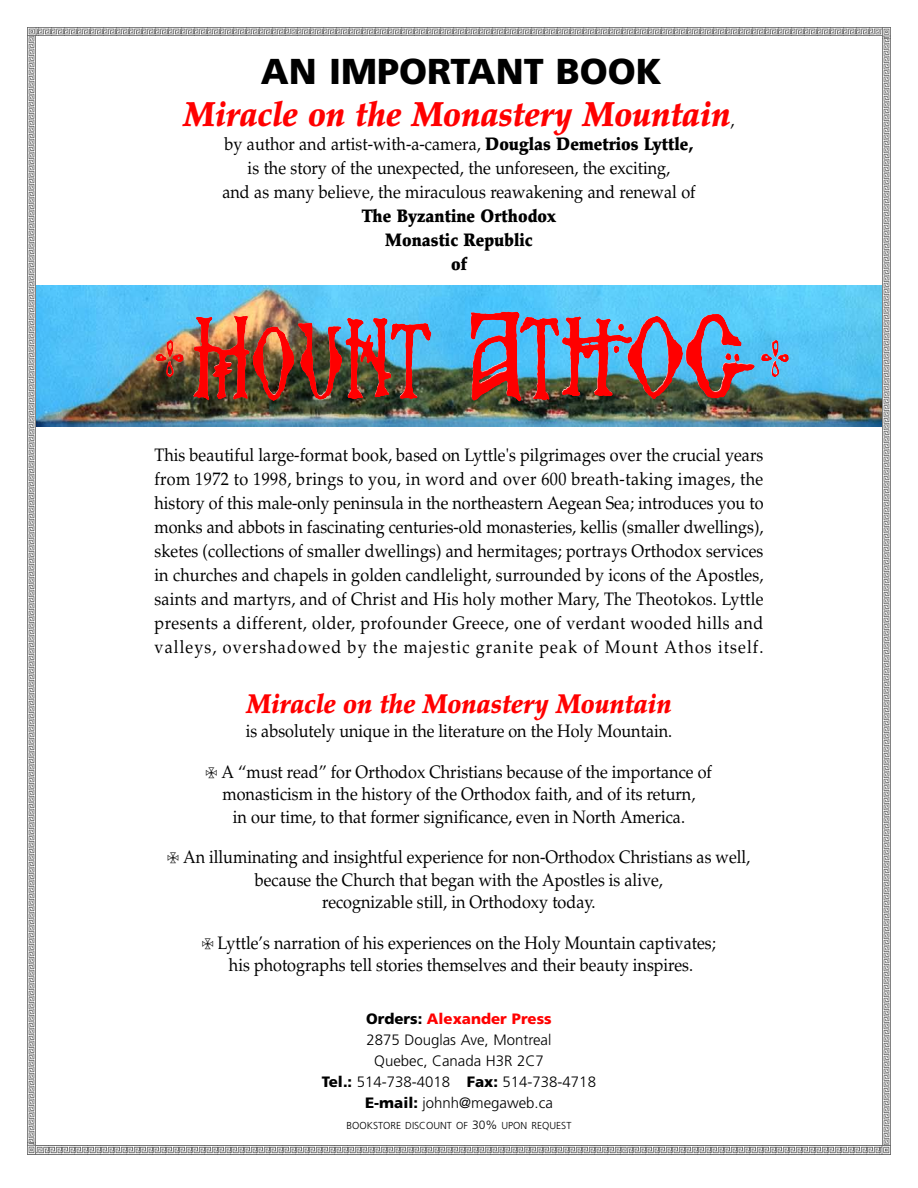
<style>
.page{position:relative;width:918px;height:1188px;background:#fff}
.page>*{position:absolute;margin:0;border:0;box-sizing:border-box;transform-origin:0 0}
.t1{font:900 36px "Frutiger";color:#000}
.t2{font:italic 900 34.5px "Palatino";color:#f00;scale:.9 1}
.t3{font:italic 900 27px "Palatino";color:#f00;scale:.9 1}
.t4{font:18px/24px "Palatino";color:#000;text-align:center;scale:.9 1}
.t5{font:900 18px/24px "Palatino";color:#000;text-align:center;scale:.9 1}
.t6{font:300 15px/21px "Frutiger";color:#000;text-align:center}
.t7{font:300 10.2px "Frutiger";color:#000}
.s1{font-weight:400;font-style:normal;font-size:18px;color:#000}
.s2{font-weight:900}
.s3{font-weight:900;color:#f00}
.s4{font-size:12px}
</style>
<div class="page">
<img style="left:37px;top:286px;width:844px;height:141px">
<img style="left:470px;top:311px;width:285px;height:91px">
<svg style="left:27px;top:27px;width:864px;height:11px"></svg>
<img style="left:882px;top:38px;width:9px;height:1105px">
<svg style="left:27px;top:1143px;width:864px;height:11px"></svg>
<img style="left:27px;top:36px;width:9px;height:1107px">
<h1 class="t1" style="left:261px;top:57px;width:402px">AN IMPORTANT BOOK</h1>
<h2 class="t2" style="left:183px;top:101px;width:614px">Miracle on the Monastery Mountain<span class="s1">,</span></h2>
<p class="t4" style="left:222px;top:134px;width:527px">by author and artist-with-a-camera, <span class="s2">Douglas Demetrios Lyttle, </span>is the story of the unexpected, the unforeseen, the exciting,<br>and as many believe, the miraculous reawakening and renewal of</p>
<p class="t5" style="left:362px;top:206px;width:218px">The Byzantine Orthodox<br>Monastic Republic<br>of</p>
<p class="t4" style="left:154px;top:445px;width:678px;text-align:justify">This beautiful large-format book, based on Lyttle's pilgrimages over the crucial years from 1972 to 1998, brings to you, in word and over 600 breath-taking images, the history of this male-only peninsula in the northeastern Aegean Sea; introduces you to monks and abbots in fascinating centuries-old monasteries, kellis (smaller dwellings), sketes (collections of smaller dwellings) and hermitages; portrays Orthodox services in churches and chapels in golden candlelight, surrounded by icons of the Apostles, saints and martyrs, and of Christ and His holy mother Mary, The Theotokos. Lyttle presents a different, older, profounder Greece, one of verdant wooded hills and valleys, overshadowed by the majestic granite peak of Mount Athos itself.</p>
<h3 class="t3" style="left:246px;top:693px;width:474px">Miracle on the Monastery Mountain</h3>
<p class="t4" style="left:246px;top:721px;width:476px">is absolutely unique in the literature on the Holy Mountain.</p>
<p class="t4" style="left:221px;top:762px;width:547px">A “must read” for Orthodox Christians because of the importance of</p>
<p class="t4" style="left:223px;top:784px;width:527px">monasticism in the history of the Orthodox faith, and of its return,</p>
<p class="t4" style="left:233px;top:807px;width:504px">in our time, to that former significance, even in North America.</p>
<p class="t4" style="left:183px;top:847px;width:632px">An illuminating and insightful experience for non-Orthodox Christians as well,</p>
<p class="t4" style="left:255px;top:870px;width:455px">because the Church that began with the Apostles is alive,</p>
<p class="t4" style="left:322px;top:892px;width:305px">recognizable still, in Orthodoxy today.</p>
<p class="t4" style="left:229px;top:933px;width:543px;line-height:22.5px;text-align:left;text-indent:-11px">Lyttle’s narration of his experiences on the Holy Mountain captivates; his photographs tell stories themselves and their beauty inspires.</p>
<p class="t6" style="left:322px;top:1009px;width:276px"><span class="s2">Orders:</span> <span class="s3">Alexander Press<br></span>2875 Douglas Ave, Montreal<br>Quebec, Canada H3R 2C7<br><span class="s2">Tel.:</span> 514-738-4018 <span class="s2">Fax:</span> 514-738-4718<br><span class="s2">E-mail:</span> johnh@megaweb.ca</p>
<p class="t7" style="left:347px;top:1121px;width:226px">BOOKSTORE DISCOUNT OF <span class="s4">30%</span> UPON REQUEST</p>
</div>
